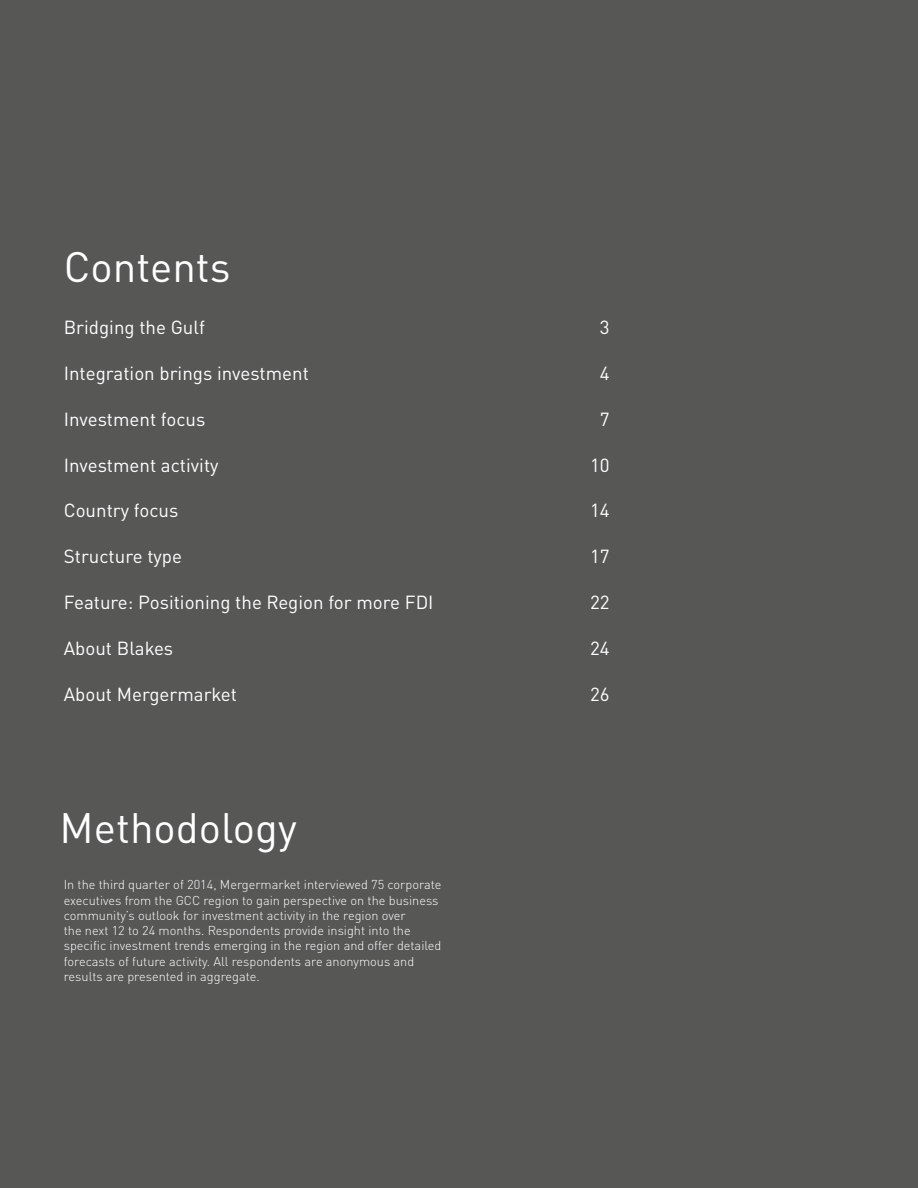
<style>
.page{position:relative;width:918px;height:1188px;background:#575756}
.page>*{position:absolute;margin:0;border:0;box-sizing:border-box;transform-origin:0 0}
.t1{font:42px "DINOT";color:#fff}
.t2{font:18.75px "DINOT";color:#fff}
.t3{font:300 12.75px/15.3px "DINOT";color:#fff}
</style>
<div class="page">
<h1 class="t1" style="left:64px;top:240px;width:168px">Contents</h1>
<h2 class="t2" style="left:64px;top:315px;width:143px">Bridging the Gulf</h2>
<h2 class="t2" style="left:600px;top:315px;width:11px">3</h2>
<h2 class="t2" style="left:64px;top:361px;width:247px">Integration brings investment</h2>
<h2 class="t2" style="left:600px;top:361px;width:11px">4</h2>
<h2 class="t2" style="left:64px;top:407px;width:143px">Investment focus</h2>
<h2 class="t2" style="left:600px;top:407px;width:11px">7</h2>
<h2 class="t2" style="left:64px;top:453px;width:156px">Investment activity</h2>
<h2 class="t2" style="left:590px;top:453px;width:21px">10</h2>
<h2 class="t2" style="left:64px;top:499px;width:116px">Country focus</h2>
<h2 class="t2" style="left:590px;top:499px;width:21px">14</h2>
<h2 class="t2" style="left:64px;top:545px;width:120px">Structure type</h2>
<h2 class="t2" style="left:590px;top:545px;width:21px">17</h2>
<h2 class="t2" style="left:64px;top:591px;width:371px">Feature: Positioning the Region for more FDI</h2>
<h2 class="t2" style="left:590px;top:591px;width:21px">22</h2>
<h2 class="t2" style="left:64px;top:637px;width:111px">About Blakes</h2>
<h2 class="t2" style="left:590px;top:637px;width:21px">24</h2>
<h2 class="t2" style="left:64px;top:682px;width:175px">About Mergermarket</h2>
<h2 class="t2" style="left:590px;top:682px;width:21px">26</h2>
<h1 class="t1" style="left:60px;top:802px;width:239px">Methodology</h1>
<p class="t3" style="left:64px;top:877px;width:379px">In the third quarter of 2014, Mergermarket interviewed 75 corporate executives from the GCC region to gain perspective on the business community’s outlook for investment activity in the region over<br>the next 12 to 24 months. Respondents provide insight into the specific investment trends emerging in the region and offer detailed forecasts of future activity. All respondents are anonymous and results are presented in aggregate.</p>
</div>
